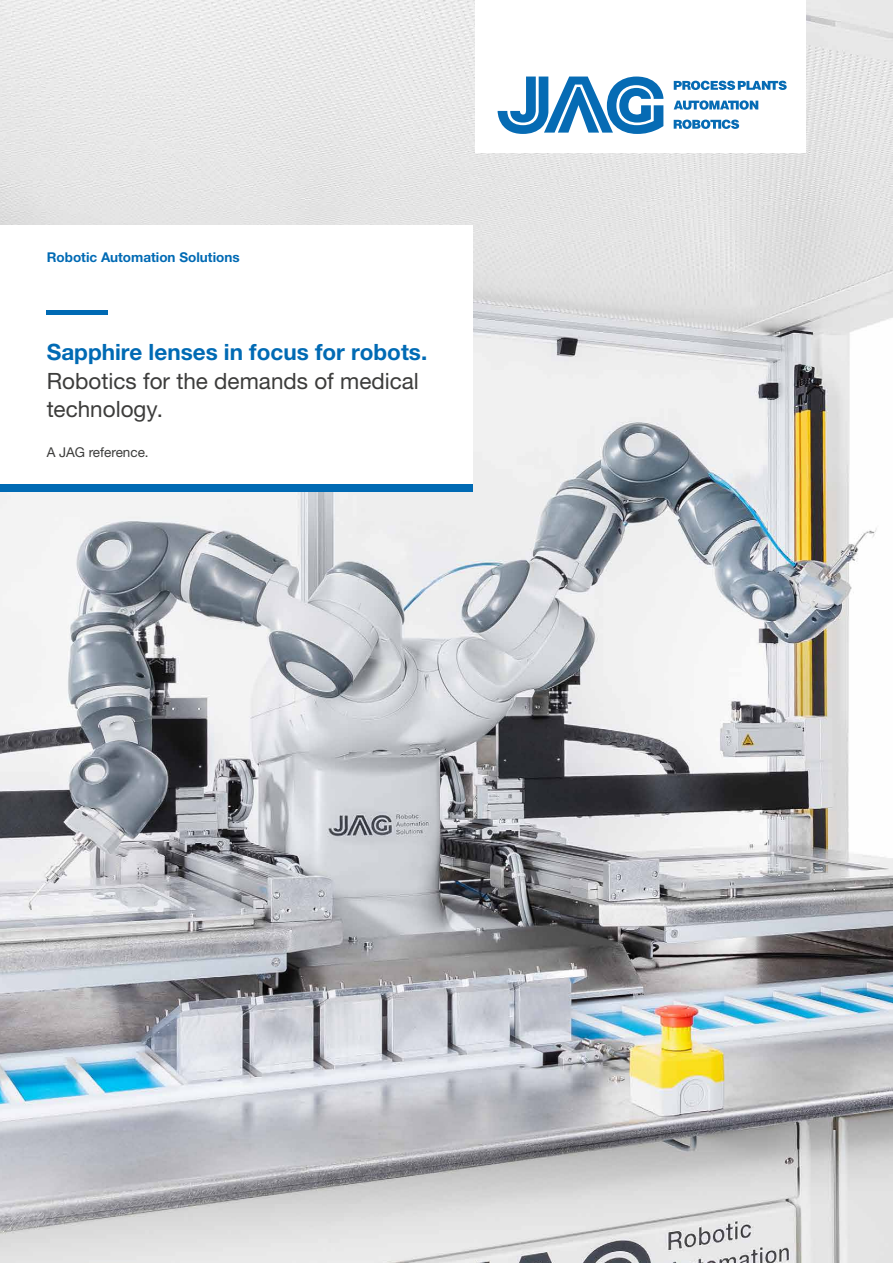
<style>
.page{position:relative;width:893px;height:1263px;background:#fff}
.page>*{position:absolute;margin:0;border:0;box-sizing:border-box;transform-origin:0 0}
.t1{font:22.5px/28.5px "Helvetica Neue LTW1 G";color:#3c3c3b}
.t2{font:700 22.5px "Helvetica Neue LTW1 G";color:#006ab4}
.t3{font:700 13.5px "Helvetica Neue LTW1 G";color:#006ab4}
.t4{font:13.5px "Helvetica Neue LTW1 G";color:#3c3c3b}
</style>
<div class="page">
<img style="left:0;top:0;width:893px;height:1263px">
<div style="left:0;top:225px;width:472px;height:263px;background:#fff"></div>
<hr style="left:47px;top:310px;width:61px;height:4px;background:#006ab4">
<div style="left:0;top:484px;width:472px;height:7px;background:#006ab4"></div>
<div style="left:475px;top:0;width:331px;height:152px;background:#fff"></div>
<svg style="left:498px;top:77px;width:165px;height:57px"></svg>
<svg style="left:674px;top:81px;width:113px;height:9px"></svg>
<svg style="left:674px;top:100px;width:84px;height:10px"></svg>
<svg style="left:674px;top:120px;width:65px;height:9px"></svg>
<p class="t3" style="left:47px;top:249px;width:194px">Robotic Automation Solutions</p>
<p class="t2" style="left:47px;top:338px;width:382px">Sapphire lenses in focus for robots.</p>
<p class="t1" style="left:47px;top:366px;width:374px">Robotics for the demands of medical technology.</p>
<p class="t4" style="left:47px;top:443px;width:103px">A JAG reference.</p>
</div>
